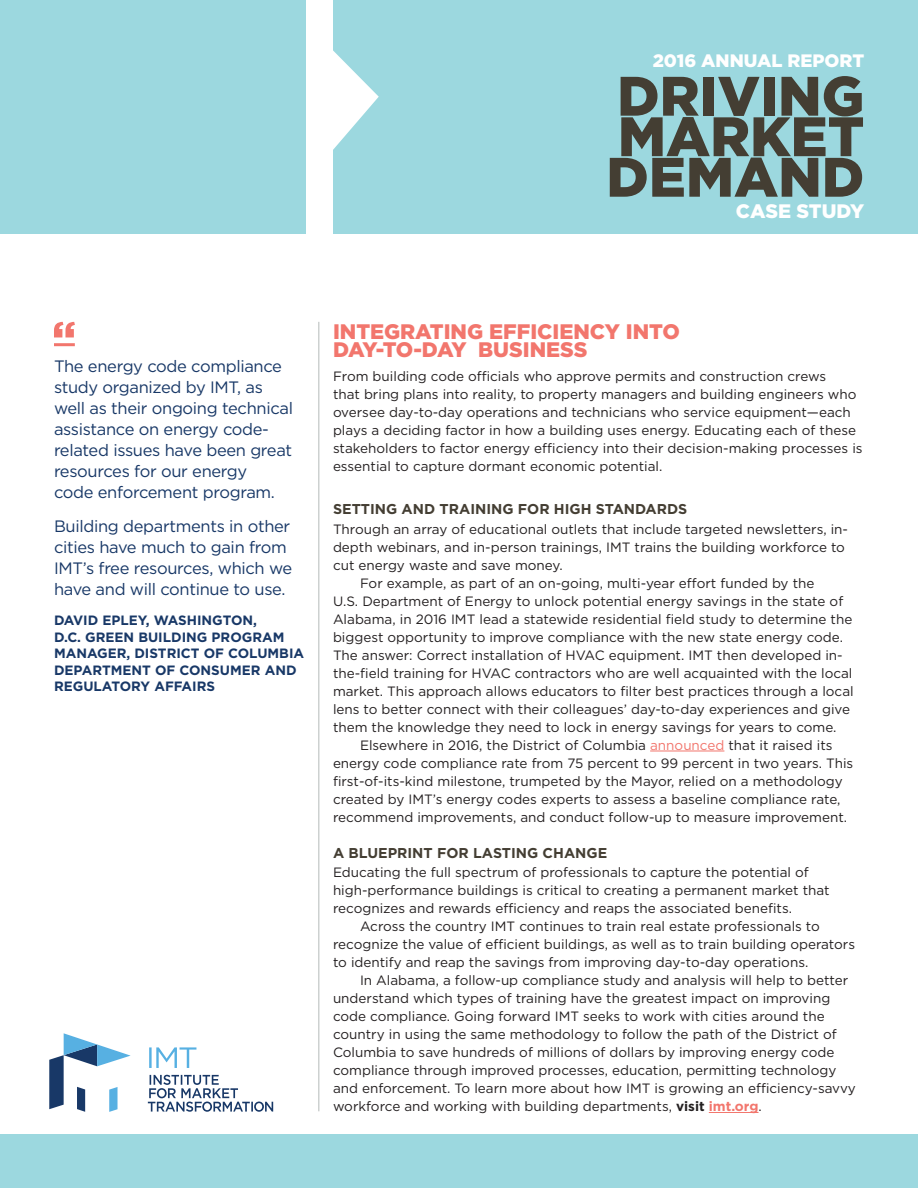
<style>
.page{position:relative;width:918px;height:1188px;background:#fff}
.page>*{position:absolute;margin:0;border:0;box-sizing:border-box;transform-origin:0 0}
.t1{font:900 55.5px/40.5px "Gotham";color:#443e33;text-align:justify}
.t2{font:900 21px/18px "Gotham";color:#f2766d}
.t3{font:900 19.5px "Gotham";letter-spacing:-.005em;color:#fff}
.t4{font:900 18px "Gotham";color:#fff}
.t5{font:16.5px/21px "Gotham";letter-spacing:-.02em;color:#183867}
.t6{font:700 14.25px "Gotham";color:#443e33}
.t7{font:13.5px/18px "Gotham";color:#231f20}
.t8{font:700 13.5px/16.5px "Gotham";color:#183867}
.s1{color:#f2766d}
.s2{font-weight:700}
.s3{font-weight:700;color:#f2766d}
</style>
<div class="page">
<hr style="left:318px;top:322px;width:2px;height:789px;background:#cdd1d0">
<div style="left:0;top:0;width:306px;height:234px;background:#9cd8df"></div>
<hr style="left:650px;top:751px;width:74px;height:1px;background:#f2766d">
<hr style="left:709px;top:1112px;width:50px;height:1px;background:#f2766d">
<div style="left:333px;top:0;width:585px;height:234px;background:#9cd8df"></div>
<svg style="left:54px;top:322px;width:21px;height:15px"></svg>
<hr style="left:54px;top:343px;width:21px;height:3px;background:#f2766d">
<svg style="left:49px;top:1033px;width:82px;height:79px"></svg>
<svg style="left:148px;top:1075px;width:125px;height:37px"></svg>
<svg style="left:149px;top:1047px;width:47px;height:21px"></svg>
<div style="left:0;top:1134px;width:918px;height:54px;background:#9cd8df"></div>
<h3 class="t4" style="left:653px;top:48px;width:213px">2016 ANNUAL REPORT</h3>
<h1 class="t1" style="left:606px;top:75px;width:259px">DRIVING MARKET DEMAND</h1>
<h3 class="t3" style="left:736px;top:198px;width:130px">CASE STUDY</h3>
<p class="t5" style="left:54px;top:355px;width:241px">The energy code compliance study organized by IMT, as well as their ongoing technical assistance on energy code&shy;related issues have been great resources for our energy<br>code enforcement program.</p>
<p class="t5" style="left:54px;top:516px;width:240px">Building departments in other cities have much to gain from<br>IMT’s free resources, which we have and will continue to use.</p>
<p class="t8" style="left:54px;top:612px;width:252px">DAVID EPLEY, WASHINGTON,<br>D.C. GREEN BUILDING PROGRAM<br>MANAGER, DISTRICT OF COLUMBIA<br>DEPARTMENT OF CONSUMER AND<br>REGULATORY AFFAIRS</p>
<h2 class="t2" style="left:333px;top:322px;width:348px">INTEGRATING EFFICIENCY INTO<br>DAY-TO-DAY BUSINESS</h2>
<p class="t7" style="left:333px;top:367px;width:531px">From building code officials who approve permits and construction crews<br>that bring plans into reality, to property managers and building engineers who oversee day-to-day operations and technicians who service equipment—each plays a deciding factor in how a building uses energy. Educating each of these stakeholders to factor energy efficiency into their decision-making processes is essential to capture dormant economic potential.</p>
<p class="t6" style="left:333px;top:500px;width:356px">SETTING AND TRAINING FOR HIGH STANDARDS</p>
<p class="t7" style="left:333px;top:520px;width:517px">Through an array of educational outlets that include targeted newsletters, in-</p>
<p class="t7" style="left:333px;top:538px;width:514px">depth webinars, and in-person trainings, IMT trains the building workforce to</p>
<p class="t7" style="left:333px;top:556px;width:231px">cut energy waste and save money.</p>
<p class="t7" style="left:360px;top:574px;width:456px">For example, as part of an on-going, multi-year effort funded by the</p>
<p class="t7" style="left:333px;top:592px;width:512px">U.S. Department of Energy to unlock potential energy savings in the state of</p>
<p class="t7" style="left:333px;top:610px;width:521px">Alabama, in 2016 IMT lead a statewide residential field study to determine the</p>
<p class="t7" style="left:333px;top:628px;width:512px">biggest opportunity to improve compliance with the new state energy code.</p>
<p class="t7" style="left:333px;top:646px;width:511px">The answer: Correct installation of HVAC equipment. IMT then developed in-</p>
<p class="t7" style="left:333px;top:664px;width:521px">the-field training for HVAC contractors who are well acquainted with the local</p>
<p class="t7" style="left:333px;top:682px;width:522px">market. This approach allows educators to filter best practices through a local</p>
<p class="t7" style="left:333px;top:700px;width:519px">lens to better connect with their colleagues’ day-to-day experiences and give</p>
<p class="t7" style="left:333px;top:718px;width:505px">them the knowledge they need to lock in energy savings for years to come.</p>
<p class="t7" style="left:360px;top:736px;width:474px">Elsewhere in 2016, the District of Columbia <span class="s1">announced</span> that it raised its</p>
<p class="t7" style="left:333px;top:754px;width:522px">energy code compliance rate from 75 percent to 99 percent in two years. This</p>
<p class="t7" style="left:333px;top:772px;width:511px">first-of-its-kind milestone, trumpeted by the Mayor, relied on a methodology</p>
<p class="t7" style="left:333px;top:790px;width:509px">created by IMT’s energy codes experts to assess a baseline compliance rate,</p>
<p class="t7" style="left:333px;top:808px;width:516px">recommend improvements, and conduct follow-up to measure improvement.</p>
<p class="t6" style="left:333px;top:843px;width:276px">A BLUEPRINT FOR LASTING CHANGE</p>
<p class="t7" style="left:333px;top:863px;width:498px">Educating the full spectrum of professionals to capture the potential of high-performance buildings is critical to creating a permanent market that recognizes and rewards efficiency and reaps the associated benefits.</p>
<p class="t7" style="left:333px;top:917px;width:524px;text-indent:27px">Across the country IMT continues to train real estate professionals to recognize the value of efficient buildings, as well as to train building operators to identify and reap the savings from improving day-to-day operations.</p>
<p class="t7" style="left:333px;top:971px;width:524px;text-indent:27px">In Alabama, a follow-up compliance study and analysis will help to better understand which types of training have the greatest impact on improving code compliance. Going forward IMT seeks to work with cities around the country in using the same methodology to follow the path of the District of Columbia to save hundreds of millions of dollars by improving energy code compliance through improved processes, education, permitting technology and enforcement. To learn more about how IMT is growing an efficiency-savvy workforce and working with building departments, <span class="s2">visit</span> <span class="s3">imt.org</span>.</p>
</div>
